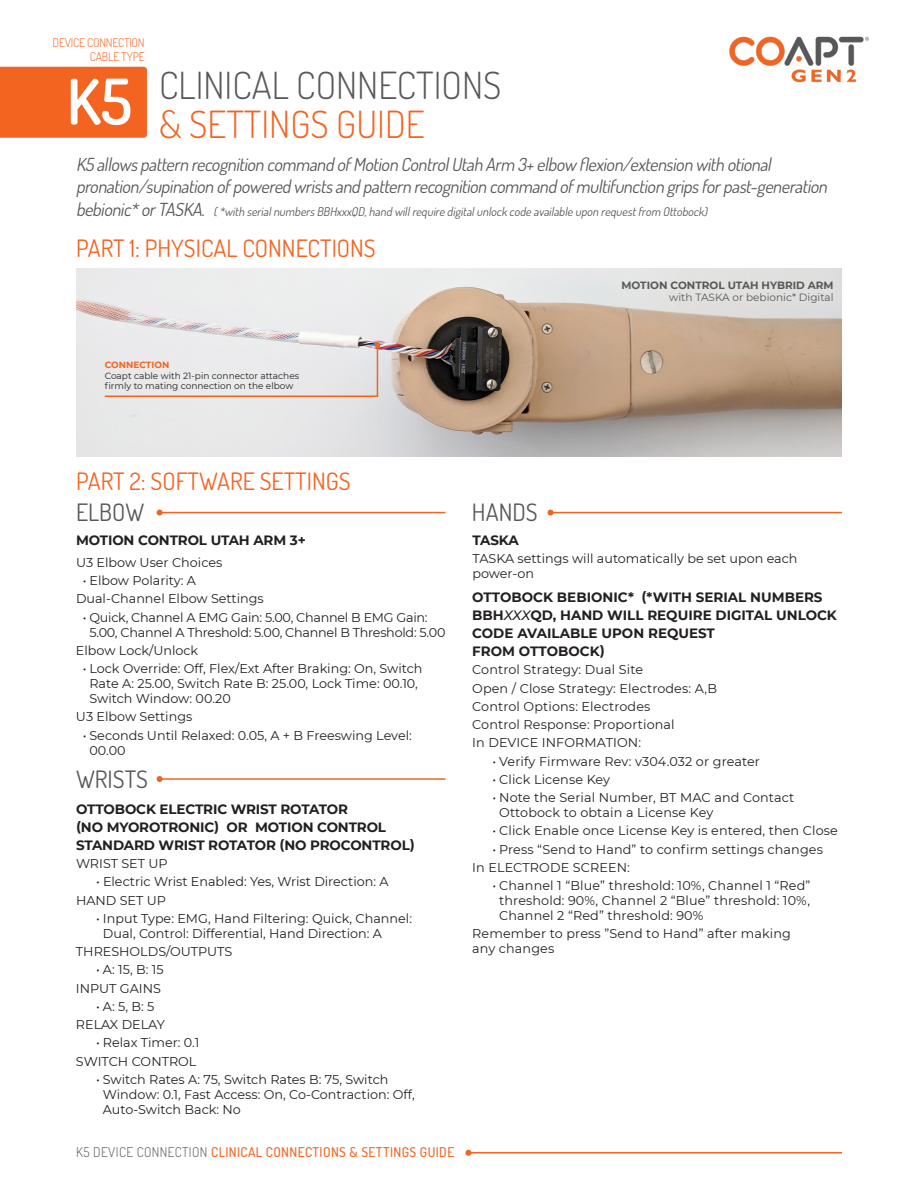
<style>
.page{position:relative;width:918px;height:1188px;background:#fff}
.page>*{position:absolute;margin:0;border:0;box-sizing:border-box;transform-origin:0 0}
.t1{font:300 37.5px/39px "Dosis";color:#57585a}
.t2{font:24px "Dosis";color:#f36421}
.t3{font:24px "Dosis";color:#57585a}
.t4{font:italic 18px/22.5px "Dosis";color:#57585a}
.t5{font:700 13.5px/18px "Montserrat";letter-spacing:-.01em;color:#231f20}
.t6{font:500 13.5px "Dosis";letter-spacing:.03em;color:#f36421}
.t7{font:12.75px/15px "Montserrat";color:#231f20}
.t8{font:12.75px/15px "Montserrat";letter-spacing:-.02em;color:#231f20}
.t9{font:italic 12px "Dosis";color:#57585a}
.t10{font:300 12px/14.4px "Dosis";letter-spacing:-.02em;color:#f36421;text-align:right}
.t11{font:10.5px "Montserrat";color:#57585a}
.t12{font:700 10.5px "Montserrat";color:#57585a}
.t13{font:9px/10.5px "Montserrat";color:#231f20}
.t14{font:700 9px "Montserrat";color:#f36421}
.s1{color:#f36421}
.s2{font-size:18px}
.s3{font-weight:300;color:#58595b}
.s4{font-weight:500;font-style:italic}
</style>
<div class="page">
<img style="left:729px;top:36px;width:140px;height:47px">
<div style="left:0;top:67px;width:147px;height:71px;background:#f36421"></div>
<hr style="left:551px;top:512px;width:291px;height:1px;background:#f36421">
<svg style="left:548px;top:510px;width:6px;height:6px"></svg>
<hr style="left:160px;top:512px;width:286px;height:1px;background:#f36421">
<svg style="left:157px;top:510px;width:6px;height:6px"></svg>
<hr style="left:160px;top:778px;width:286px;height:2px;background:#f36421">
<svg style="left:157px;top:776px;width:6px;height:6px"></svg>
<img style="left:76px;top:269px;width:766px;height:187px">
<svg style="left:103px;top:342px;width:277px;height:56px;background:#e8e3e2"></svg>
<hr style="left:468px;top:1152px;width:374px;height:2px;background:#f36421">
<svg style="left:465px;top:1150px;width:6px;height:6px"></svg>
<p class="t10" style="left:53px;top:35px;width:94px">DEVICE CONNECTION<br>CABLE TYPE</p>
<h1 class="t1" style="left:67px;top:64px;width:436px;text-indent:93px">CLINICAL CONNECTIONS<br><sup>K5</sup> <span class="s1">&amp; SETTINGS GUIDE</span></h1>
<h3 class="t4" style="left:76px;top:152px;width:757px">K5 allowspattern recognition command ofMotion ControlUtah Arm 3+elbow flexion/extension with otional pronation/supination ofpowered wristsand pattern recognition command ofmultifunction gripsforpast-generation</h3>
<p class="t9" style="left:76px;top:203px;width:636px"><span class="s2">bebionic*orTASKA.</span> (*with serialnumbersBBHxxxQD,hand willrequire digitalunlock code available upon requestfrom Ottobock)</p>
<h2 class="t2" style="left:76px;top:232px;width:301px">PART 1: PHYSICAL CONNECTIONS</h2>
<p class="t14" style="left:105px;top:358px;width:66px">CONNECTION</p>
<p class="t13" style="left:105px;top:370px;width:196px">Coapt cable with 21-pin connector attaches firmly to mating connection on the elbow</p>
<h2 class="t2" style="left:76px;top:466px;width:276px">PART 2: SOFTWARE SETTINGS</h2>
<h2 class="t3" style="left:76px;top:497px;width:70px">ELBOW</h2>
<h2 class="t3" style="left:472px;top:497px;width:67px">HANDS</h2>
<p class="t12" style="left:621px;top:278px;width:214px">MOTION CONTROL UTAH HYBRID ARM</p>
<p class="t11" style="left:669px;top:290px;width:166px">with TASKA or bebionic* Digital</p>
<p class="t5" style="left:76px;top:531px;width:231px">MOTION CONTROL UTAH ARM 3+</p>
<p class="t7" style="left:76px;top:554px;width:148px">U3 Elbow User Choices</p>
<p class="t7" style="left:76px;top:571px;width:189px;line-height:18.3px;text-indent:7px">• Elbow Polarity: A<br>Dual-Channel Elbow Settings</p>
<p class="t8" style="left:89px;top:609px;width:357px;text-indent:-7px">• Quick, Channel A EMG Gain: 5.00, Channel B EMG Gain:<br>5.00, Channel A Threshold: 5.00, Channel B Threshold: 5.00</p>
<p class="t7" style="left:76px;top:642px;width:124px">Elbow Lock/Unlock</p>
<p class="t7" style="left:89px;top:661px;width:335px;text-indent:-7px">• Lock Override: Off, Flex/Ext After Braking: On, Switch<br>Rate A: 25.00, Switch Rate B: 25.00, Lock Time: 00.10,<br>Switch Window: 00.20</p>
<p class="t7" style="left:76px;top:709px;width:118px">U3 Elbow Settings</p>
<p class="t7" style="left:89px;top:727px;width:324px;text-indent:-7px">• Seconds Until Relaxed: 0.05, A + B Freeswing Level:<br>00.00</p>
<h2 class="t3" style="left:76px;top:763px;width:73px">WRISTS</h2>
<p class="t5" style="left:76px;top:799px;width:340px">OTTOBOCK ELECTRIC WRIST ROTATOR<br>(NO MYOROTRONIC) OR MOTION CONTROL<br>STANDARD WRIST ROTATOR (NO PROCONTROL)</p>
<p class="t7" style="left:76px;top:856px;width:93px">WRIST SET UP</p>
<p class="t7" style="left:76px;top:872px;width:314px;line-height:18.3px;text-indent:20px">• Electric Wrist Enabled: Yes, Wrist Direction: A<br>HAND SET UP</p>
<p class="t7" style="left:103px;top:910px;width:311px;text-indent:-7px">• Input Type: EMG, Hand Filtering: Quick, Channel:<br>Dual, Control: Differential, Hand Direction: A</p>
<p class="t7" style="left:76px;top:944px;width:158px">THRESHOLDS/OUTPUTS</p>
<p class="t7" style="left:76px;top:960px;width:89px;line-height:18.3px;text-align:right">• A: 15, B: 15<br>INPUT GAINS</p>
<p class="t7" style="left:76px;top:997px;width:91px;line-height:18.3px;text-indent:20px">• A: 5, B: 5<br>RELAX DELAY</p>
<p class="t7" style="left:76px;top:1033px;width:125px;line-height:18.3px;text-align:right">• Relax Timer: 0.1<br>SWITCH CONTROL</p>
<p class="t7" style="left:103px;top:1071px;width:313px;text-indent:-7px">• Switch Rates A: 75, Switch Rates B: 75, Switch<br>Window: 0.1, Fast Access: On, Co-Contraction: Off,<br>Auto-Switch Back: No</p>
<p class="t6" style="left:76px;top:1144px;width:380px"><span class="s3">K5 DEVICE CONNECTION</span> CLINICAL CONNECTIONS &amp; SETTINGS GUIDE</p>
<p class="t5" style="left:472px;top:531px;width:48px">TASKA</p>
<p class="t7" style="left:472px;top:551px;width:327px">TASKA settings will automatically be set upon each power-on</p>
<p class="t5" style="left:472px;top:588px;width:366px">OTTOBOCK BEBIONIC* (*WITH SERIAL NUMBERS<br>BBH<span class="s4">XXX</span>QD, HAND WILL REQUIRE DIGITAL UNLOCK<br>CODE AVAILABLE UPON REQUEST<br>FROM OTTOBOCK)</p>
<p class="t7" style="left:472px;top:660px;width:246px;line-height:18.3px">Control Strategy: Dual Site<br>Open / Close Strategy: Electrodes: A,B<br>Control Options: Electrodes<br>Control Response: Proportional<br>In DEVICE INFORMATION:</p>
<p class="t7" style="left:492px;top:753px;width:269px">• Verify Firmware Rev: v304.032 or greater</p>
<p class="t7" style="left:492px;top:771px;width:119px">• Click License Key</p>
<p class="t7" style="left:499px;top:790px;width:297px;text-indent:-7px">• Note the Serial Number, BT MAC and Contact<br>Ottobock to obtain a License Key</p>
<p class="t7" style="left:492px;top:823px;width:347px">• Click Enable once License Key is entered, then Close</p>
<p class="t7" style="left:472px;top:839px;width:352px;line-height:18.3px;text-indent:20px">• Press “Send to Hand” to confirm settings changes<br>In ELECTRODE SCREEN:</p>
<p class="t7" style="left:499px;top:878px;width:313px;text-align:justify;text-indent:-7px">• Channel 1 “Blue” threshold: 10%, Channel 1 “Red” threshold: 90%, Channel 2 “Blue” threshold: 10%, Channel 2 “Red” threshold: 90%</p>
<p class="t7" style="left:472px;top:926px;width:320px">Remember to press ”Send to Hand” after making any changes</p>
</div>
